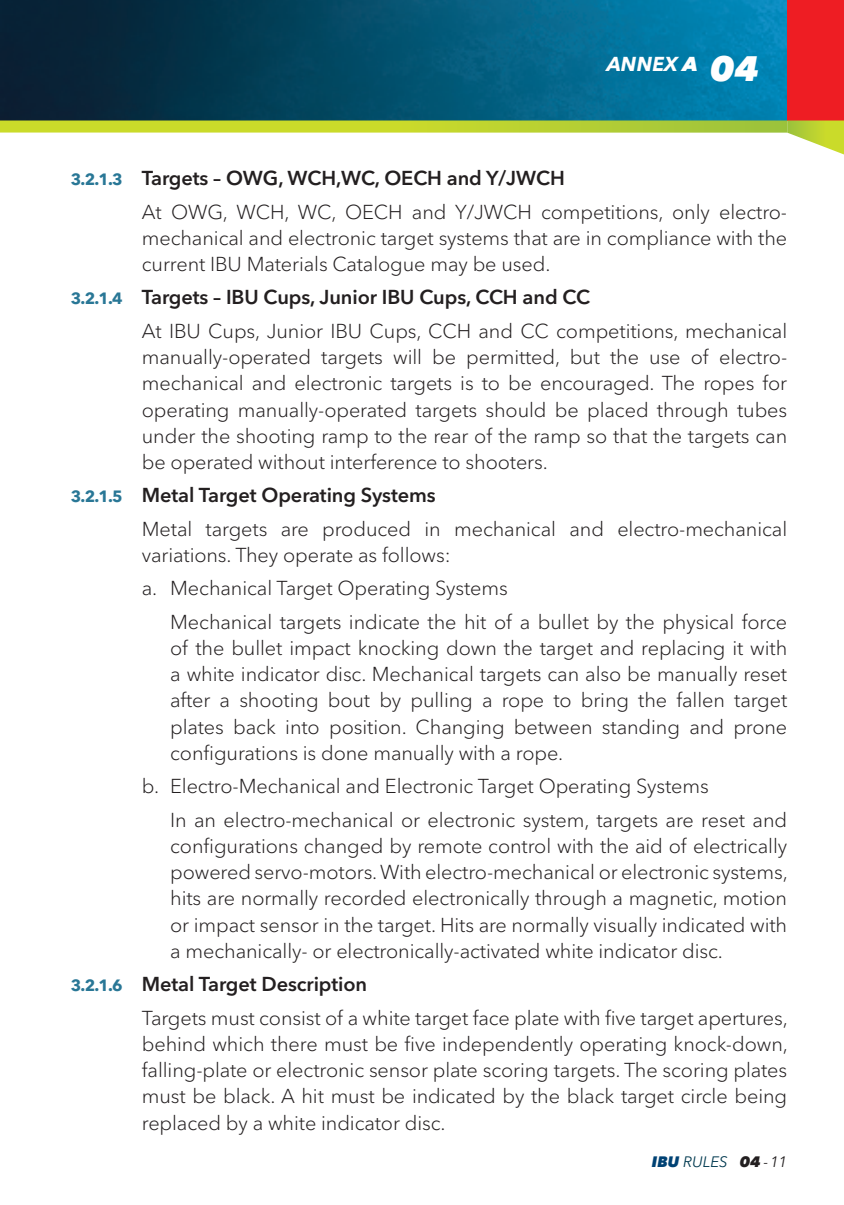
<style>
.page{position:relative;width:844px;height:1205px;background:#fff}
.page>*{position:absolute;margin:0;border:0;box-sizing:border-box;transform-origin:0 0}
.t1{font:300 20px/26.2px "Avenir Next W1 G";letter-spacing:-.005em;color:#231f20}
.t2{font:italic 700 20px "Avenir Next W1 G";color:#fff}
.t3{font:italic 15px "Avenir Next W1 G";color:#01394f}
.s1{font-weight:800}
.s2{font-weight:800;font-size:35px}
.s3{font-weight:700;font-size:16.25px;color:#297796}
.s4{font-weight:600}
.s5{font-weight:800;color:#004274}
.s6{font-weight:800;color:#231f20}
.s7{color:#231f20}
</style>
<div class="page">
<img style="left:0;top:0;width:787px;height:120px">
<div style="left:787px;top:0;width:56px;height:120px;background:#ee1d23"></div>
<svg style="left:787px;top:120px;width:56px;height:34px"></svg>
<svg style="left:0;top:120px;width:787px;height:13px;background:#b9d037"></svg>
<p class="t2" style="left:606px;top:52px;width:154px">ANNEX <span class="s1">A</span> <span class="s2">04</span></p>
<p class="t1" style="left:142px;top:162px;width:646px;line-height:33.2px;text-indent:-71px"><span class="s3">3.2.1.3</span> <span class="s4">Targets – OWG, WCH,WC, OECH and Y/JWCH<br></span>At OWG, WCH, WC, OECH and Y/JWCH competitions, only electro-</p>
<p class="t1" style="left:142px;top:225px;width:646px">mechanical and electronic target systems that are in compliance with the current IBU Materials Catalogue may be used.</p>
<p class="t1" style="left:142px;top:281px;width:646px;line-height:33.2px;text-indent:-71px"><span class="s3">3.2.1.4</span> <span class="s4">Targets – IBU Cups, Junior IBU Cups, CCH and CC<br></span>At IBU Cups, Junior IBU Cups, CCH and CC competitions, mechanical</p>
<p class="t1" style="left:142px;top:344px;width:646px;text-align:justify">manually-operated targets will be permitted, but the use of electro&shy;mechanical and electronic targets is to be encouraged. The ropes for operating manually-operated targets should be placed through tubes under the shooting ramp to the rear of the ramp so that the targets can be operated without interference to shooters.</p>
<p class="t1" style="left:142px;top:479px;width:646px;line-height:33.2px;text-indent:-71px"><span class="s3">3.2.1.5</span> <span class="s4">Metal Target Operating Systems<br></span>Metal targets are produced in mechanical and electro-mechanical</p>
<p class="t1" style="left:142px;top:542px;width:310px">variations. They operate as follows:</p>
<p class="t1" style="left:142px;top:575px;width:367px">a. Mechanical Target Operating Systems</p>
<p class="t1" style="left:170px;top:608px;width:618px">Mechanical targets indicate the hit of a bullet by the physical force</p>
<p class="t1" style="left:170px;top:635px;width:618px;text-align:justify">of the bullet impact knocking down the target and replacing it with a white indicator disc. Mechanical targets can also be manually reset after a shooting bout by pulling a rope to bring the fallen target plates back into position. Changing between standing and prone configurations is done manually with a rope.</p>
<p class="t1" style="left:170px;top:770px;width:618px;line-height:33.2px;text-indent:-28px">b. Electro-Mechanical and Electronic Target Operating Systems<br>In an electro-mechanical or electronic system, targets are reset and</p>
<p class="t1" style="left:170px;top:833px;width:619px;text-align:justify">configurations changed by remote control with the aid of electrically powered servo-motors. With electro-mechanical or electronic systems, hits are normally recorded electronically through a magnetic, motion or impact sensor in the target. Hits are normally visually indicated with a mechanically- or electronically-activated white indicator disc.</p>
<p class="t1" style="left:142px;top:967px;width:647px;line-height:33.2px;text-indent:-71px"><span class="s3">3.2.1.6</span> <span class="s4">Metal Target Description<br></span>Targets must consist of a white target face plate with five target apertures,</p>
<p class="t1" style="left:142px;top:1031px;width:647px;text-align:justify">behind which there must be five independently operating knock-down, falling-plate or electronic sensor plate scoring targets. The scoring plates must be black. A hit must be indicated by the black target circle being replaced by a white indicator disc.</p>
<p class="t3" style="left:651px;top:1152px;width:137px"><span class="s5">IBU</span> RULES <span class="s6">04</span> <span class="s7">- 11</span></p>
</div>
